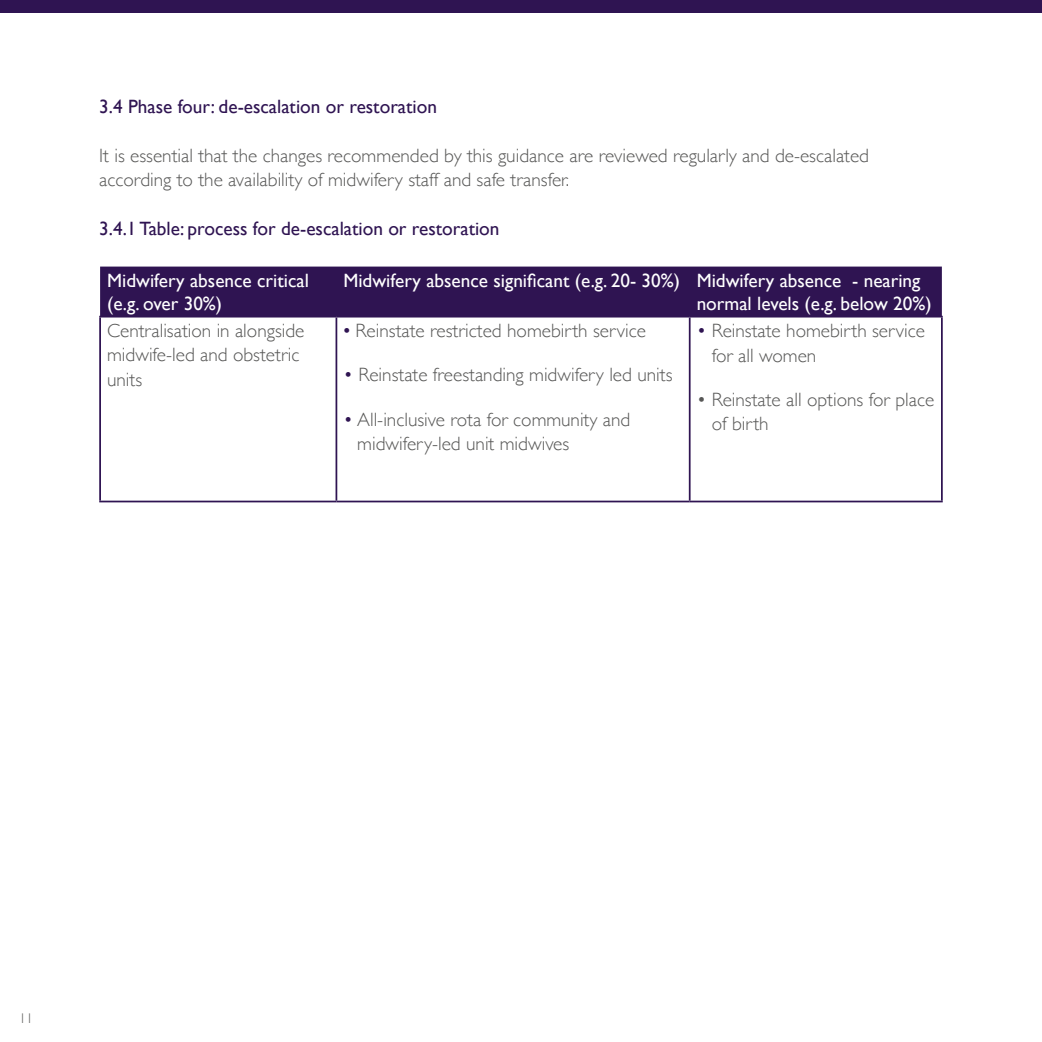
<style>
.page{position:relative;width:1042px;height:1042px;background:#fff}
.page>*{position:absolute;margin:0;border:0;box-sizing:border-box;transform-origin:0 0}
.t1{font:300 19.25px/24.5px "Gill Sans";color:#575756}
.t2{font:19.25px/22.8px "Gill Sans";color:#fff}
.t3{font:19.25px "Gill Sans";color:#2f1452}
.t4{font:300 14px "Gill Sans";color:#575756}
.s1{font-weight:400;color:#2f1452}
.s2{color:#2f1452}
</style>
<div class="page">
<div style="left:0;top:0;width:1042px;height:13px;background:#2f1452"></div>
<div style="left:100px;top:267px;width:842px;height:49px;background:#2f1452"></div>
<hr style="left:335px;top:317px;width:2px;height:184px;background:#2f1452">
<hr style="left:689px;top:317px;width:1px;height:184px;background:#2f1452">
<hr style="left:99px;top:316px;width:237px;height:1px;background:#2f1452">
<hr style="left:99px;top:317px;width:2px;height:184px;background:#2f1452">
<hr style="left:336px;top:316px;width:354px;height:1px;background:#2f1452">
<hr style="left:690px;top:316px;width:253px;height:1px;background:#2f1452">
<hr style="left:941px;top:317px;width:2px;height:184px;background:#2f1452">
<hr style="left:99px;top:501px;width:237px;height:1px;background:#2f1452">
<hr style="left:336px;top:501px;width:354px;height:1px;background:#2f1452">
<hr style="left:690px;top:501px;width:253px;height:1px;background:#2f1452">
<p class="t3" style="left:99px;top:95px;width:339px">3.4 Phase four: de-escalation or restoration</p>
<p class="t1" style="left:99px;top:142px;width:771px">It is essential that the changes recommended by this guidance are reviewed regularly and de-escalated according to the availability of midwifery staff and safe transfer.</p>
<p class="t3" style="left:99px;top:217px;width:402px">3.4.1 Table: process for de-escalation or restoration</p>
<p class="t2" style="left:107px;top:269px;width:203px">Midwifery absence critical (e.g. over 30%)</p>
<p class="t2" style="left:697px;top:269px;width:236px;text-indent:-353px">Midwifery absence significant (e.g. 20- 30%) Midwifery absence - nearing normal levels (e.g. below 20%)</p>
<p class="t1" style="left:107px;top:317px;width:199px">Centralisation in alongside midwife-led and obstetric units</p>
<p class="t1" style="left:343px;top:317px;width:304px"><span class="s1">•</span> Reinstate restricted homebirth service</p>
<p class="t1" style="left:711px;top:317px;width:215px;text-indent:-15px"><span class="s2">•</span> Reinstate homebirth service for all women</p>
<p class="t1" style="left:711px;top:386px;width:224px;text-indent:-15px">• Reinstate all options for place of birth</p>
<p class="t1" style="left:343px;top:362px;width:331px"><span class="s2">•</span> Reinstate freestanding midwifery led units</p>
<p class="t1" style="left:357px;top:406px;width:275px;text-indent:-14px"><span class="s2">•</span> All-inclusive rota for community and midwifery-led unit midwives</p>
<p class="t4" style="left:19px;top:1007px;width:15px">11</p>
</div>
